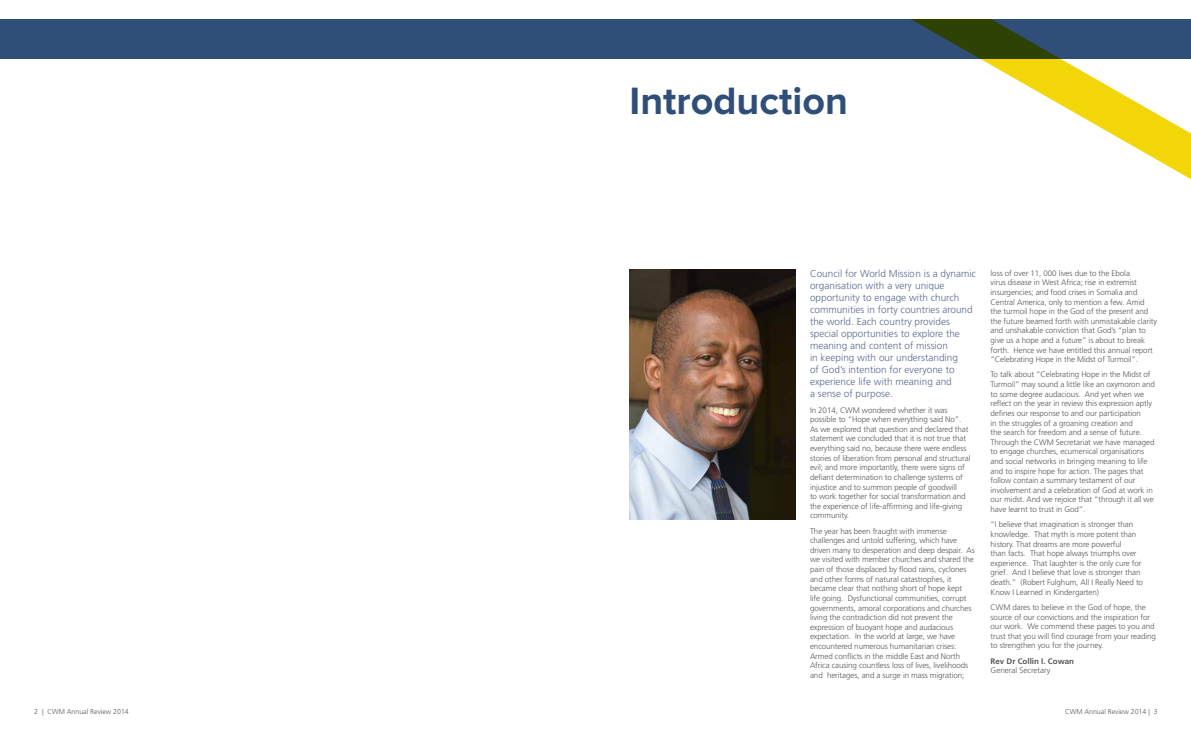
<style>
.page{position:relative;width:1191px;height:738px;background:#fff}
.page>*{position:absolute;margin:0;border:0;box-sizing:border-box;transform-origin:0 0}
.t1{font:700 39.5px "Proxima Nova";color:#304f78}
.t2{font:300 10px/12px "Frutiger";color:#586a8e}
.t3{font:300 8px/9.6px "Frutiger";letter-spacing:-.01em;color:#575756}
.t4{font:700 8px "Frutiger";color:#575756}
.t5{font:300 7px "Frutiger";color:#575756}
</style>
<div class="page">
<div style="left:0;top:19px;width:1191px;height:39px;background:#304f78"></div>
<img style="left:630px;top:269px;width:166px;height:249px">
<svg style="left:910px;top:19px;width:281px;height:160px"></svg>
<h1 class="t1" style="left:629px;top:78px;width:220px">Introduction</h1>
<p class="t2" style="left:810px;top:267px;width:167px">Council for World Mission is a dynamic organisation with a very unique opportunity to engage with church communities in forty countries around the world. Each country provides special opportunities to explore the meaning and content of mission<br>in keeping with our understanding<br>of God’s intention for everyone to experience life with meaning and<br>a sense of purpose.</p>
<p class="t3" style="left:810px;top:405px;width:162px">In 2014, CWM wondered whether it was possible to “Hope when everything said No”.<br>As we explored that question and declared that statement we concluded that it is not true that everything said no, because there were endless stories of liberation from personal and structural evil; and more importantly, there were signs of defiant determination to challenge systems of injustice and to summon people of goodwill<br>to work together for social transformation and the experience of life-affirming and life-giving community.</p>
<p class="t3" style="left:810px;top:525px;width:166px">The year has been fraught with immense challenges and untold suffering, which have driven many to desperation and deep despair. As we visited with member churches and shared the pain of those displaced by flood rains, cyclones and other forms of natural catastrophes, it became clear that nothing short of hope kept<br>life going. Dysfunctional communities, corrupt governments, amoral corporations and churches living the contradiction did not prevent the expression of buoyant hope and audacious expectation. In the world at large, we have encountered numerous humanitarian crises:<br>Armed conflicts in the middle East and North Africa causing countless loss of lives, livelihoods and heritages, and a surge in mass migration;</p>
<p class="t3" style="left:990px;top:268px;width:168px">loss of over 11, 000 lives due to the Ebola<br>virus disease in West Africa; rise in extremist insurgencies; and food crises in Somalia and Central America, only to mention a few. Amid the turmoil hope in the God of the present and the future beamed forth with unmistakable clarity and unshakable conviction that God’s “plan to give us a hope and a future” is about to break forth. Hence we have entitled this annual report “Celebrating Hope in the Midst of Turmoil”.</p>
<p class="t3" style="left:990px;top:370px;width:166px">To talk about “Celebrating Hope in the Midst of Turmoil” may sound a little like an oxymoron and to some degree audacious. And yet when we reflect on the year in review this expression aptly defines our response to and our participation<br>in the struggles of a groaning creation and<br>the search for freedom and a sense of future.<br>Through the CWM Secretariat we have managed to engage churches, ecumenical organisations and social networks in bringing meaning to life and to inspire hope for action. The pages that follow contain a summary testament of our involvement and a celebration of God at work in our midst. And we rejoice that “through it all we have learnt to trust in God”.</p>
<p class="t3" style="left:990px;top:519px;width:154px">“I believe that imagination is stronger than knowledge. That myth is more potent than history. That dreams are more powerful<br>than facts. That hope always triumphs over experience. That laughter is the only cure for grief. And I believe that love is stronger than death.” (Robert Fulghum, All I Really Need to Know I Learned in Kindergarten)</p>
<p class="t3" style="left:990px;top:602px;width:167px">CWM dares to believe in the God of hope, the source of our convictions and the inspiration for our work. We commend these pages to you and trust that you will find courage from your reading to strengthen you for the journey.</p>
<p class="t4" style="left:990px;top:655px;width:85px">Rev Dr Collin I. Cowan</p>
<p class="t3" style="left:990px;top:665px;width:61px">General Secretary</p>
<p class="t5" style="left:34px;top:707px;width:96px">2 | CWM Annual Review 2014</p>
<p class="t5" style="left:1065px;top:707px;width:94px">CWM Annual Review 2014 | 3</p>
</div>
